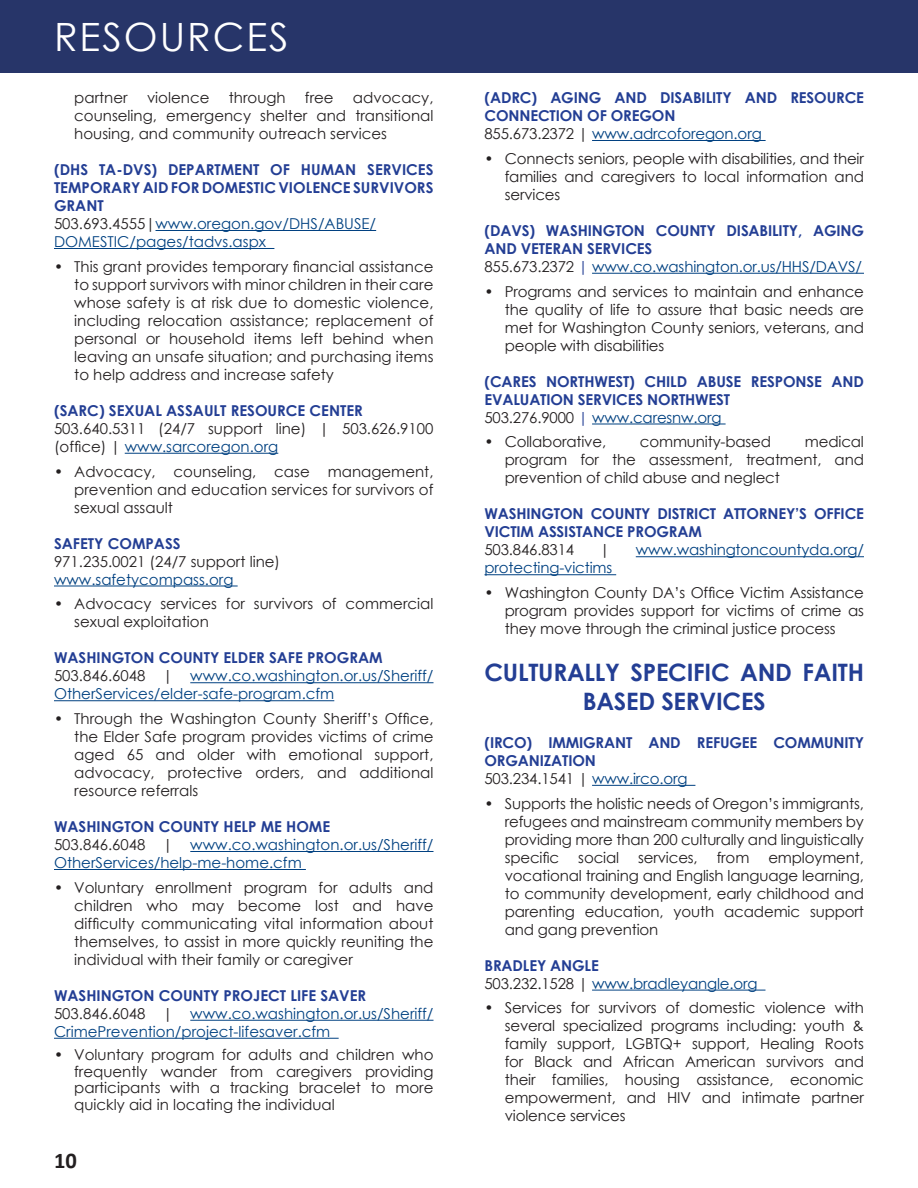
<style>
.page{position:relative;width:918px;height:1188px;background:#fff}
.page>*{position:absolute;margin:0;border:0;box-sizing:border-box;transform-origin:0 0}
.t1{font:39px "Century Gothic";letter-spacing:.05em;color:#fff}
.Bullet_Text{font:700 24px/28.8px "Century Gothic";letter-spacing:-.01em;color:#233e94;text-align:center}
.t2{font:700 22.5px "Calibri";color:#231f20}
.Bullet_Text-2{font:15px/18px "Century Gothic";color:#231f20;text-align:justify}
.Bullet_Text-3{font:700 15px/18px "Century Gothic";letter-spacing:-.01em;color:#233e94}
.Bullet_Text-4{font:15px/18px "Century Gothic";color:#014181}
.s1{color:#231f20}
.s2{color:#014181}
.s3{color:#233e94}
</style>
<div class="page">
<hr style="left:156px;top:230px;width:220px;height:1px;background:#014181">
<hr style="left:54px;top:248px;width:220px;height:1px;background:#014181">
<hr style="left:125px;top:453px;width:153px;height:1px;background:#014181">
<hr style="left:54px;top:586px;width:184px;height:1px;background:#014181">
<hr style="left:190px;top:682px;width:244px;height:1px;background:#014181">
<hr style="left:54px;top:700px;width:280px;height:1px;background:#014181">
<hr style="left:190px;top:851px;width:244px;height:1px;background:#014181">
<hr style="left:54px;top:869px;width:252px;height:1px;background:#014181">
<hr style="left:190px;top:1020px;width:244px;height:1px;background:#014181">
<hr style="left:54px;top:1038px;width:285px;height:1px;background:#014181">
<hr style="left:592px;top:140px;width:174px;height:1px;background:#014181">
<hr style="left:592px;top:273px;width:272px;height:1px;background:#014181">
<hr style="left:592px;top:424px;width:134px;height:1px;background:#014181">
<hr style="left:636px;top:556px;width:228px;height:1px;background:#014181">
<hr style="left:484px;top:574px;width:132px;height:1px;background:#014181">
<hr style="left:592px;top:785px;width:103px;height:1px;background:#014181">
<hr style="left:592px;top:990px;width:174px;height:1px;background:#014181">
<div style="left:0;top:0;width:918px;height:72px;background:#273569"></div>
<p class="t1" style="left:54px;top:10px;width:236px">RESOURCES</p>
<p class="Bullet_Text-2" style="left:74px;top:88px;width:55px">partner</p>
<p class="Bullet_Text-2" style="left:147px;top:88px;width:64px">violence</p>
<p class="Bullet_Text-2" style="left:229px;top:88px;width:58px">through</p>
<p class="Bullet_Text-2" style="left:305px;top:88px;width:30px">free</p>
<p class="Bullet_Text-2" style="left:74px;top:88px;width:361px;text-indent:279px">advocacy, counseling, emergency shelter and transitional housing, and community outreach services</p>
<p class="Bullet_Text-3" style="left:54px;top:160px;width:381px;text-align:justify">(DHS TA-DVS) DEPARTMENT OF HUMAN SERVICES TEMPORARY AID FOR DOMESTIC VIOLENCE SURVIVORS GRANT</p>
<p class="Bullet_Text-4" style="left:54px;top:214px;width:324px"><span class="s1">503.693.4555|</span>www.oregon.gov/DHS/ABUSE/<br>DOMESTIC/pages/tadvs.aspx</p>
<p class="Bullet_Text-2" style="left:74px;top:257px;width:361px;text-indent:-20px">• This grant provides temporary financial assistance to support survivors with minor children in their care whose safety is at risk due to domestic violence, including relocation assistance; replacement of personal or household items left behind when leaving an unsafe situation; and purchasing items to help address and increase safety</p>
<p class="Bullet_Text-3" style="left:54px;top:401px;width:311px">(SARC) SEXUAL ASSAULT RESOURCE CENTER</p>
<p class="Bullet_Text-2" style="left:54px;top:419px;width:381px">503.640.5311 (24/7 support line) | 503.626.9100 (office) | <span class="s2">www.sarcoregon.org</span></p>
<p class="Bullet_Text-2" style="left:74px;top:462px;width:361px;text-indent:-20px">• Advocacy, counseling, case management, prevention and education services for survivors of sexual assault</p>
<p class="Bullet_Text-3" style="left:54px;top:533px;width:128px">SAFETY COMPASS</p>
<p class="Bullet_Text-2" style="left:54px;top:552px;width:228px">971.235.0021 (24/7 support line)</p>
<p class="Bullet_Text-4" style="left:54px;top:570px;width:181px">www.safetycompass.org</p>
<p class="Bullet_Text-2" style="left:74px;top:595px;width:361px;text-indent:-20px">• Advocacy services for survivors of commercial sexual exploitation</p>
<p class="Bullet_Text-3" style="left:54px;top:648px;width:330px">WASHINGTON COUNTY ELDER SAFE PROGRAM</p>
<p class="Bullet_Text-4" style="left:54px;top:667px;width:381px"><span class="s1">503.846.6048 |</span> www.co.washington.or.us/Sheriff/<br>OtherServices/elder-safe-program.cfm</p>
<p class="Bullet_Text-2" style="left:74px;top:709px;width:361px;text-indent:-20px">• Through the Washington County Sheriff’s Office, the Elder Safe program provides victims of crime aged 65 and older with emotional support, advocacy, protective orders, and additional resource referrals</p>
<p class="Bullet_Text-3" style="left:54px;top:817px;width:278px">WASHINGTON COUNTY HELP ME HOME</p>
<p class="Bullet_Text-4" style="left:54px;top:835px;width:381px"><span class="s1">503.846.6048 |</span> www.co.washington.or.us/Sheriff/<br>OtherServices/help-me-home.cfm</p>
<p class="Bullet_Text-2" style="left:74px;top:878px;width:361px;text-indent:-20px">• Voluntary enrollment program for adults and children who may become lost and have difficulty communicating vital information about themselves, to assist in more quickly reuniting the individual with their family or caregiver</p>
<p class="Bullet_Text-3" style="left:54px;top:986px;width:314px">WASHINGTON COUNTY PROJECT LIFE SAVER</p>
<p class="Bullet_Text-4" style="left:54px;top:1004px;width:381px"><span class="s1">503.846.6048 |</span> www.co.washington.or.us/Sheriff/<br>CrimePrevention/project-lifesaver.cfm</p>
<p class="Bullet_Text-2" style="left:74px;top:1046px;width:361px;line-height:16.5px;text-indent:-20px">• Voluntary program for adults and children who frequently wander from caregivers providing participants with a tracking bracelet to more quickly aid in locating the individual</p>
<h3 class="t2" style="left:54px;top:1144px;width:24px">10</h3>
<p class="Bullet_Text-3" style="left:484px;top:88px;width:381px">(ADRC) AGING AND DISABILITY AND RESOURCE<br>CONNECTION OF OREGON</p>
<p class="Bullet_Text-4" style="left:484px;top:124px;width:279px"><span class="s1">855.673.2372 |</span> www.adrcoforegon.org</p>
<p class="Bullet_Text-2" style="left:505px;top:149px;width:361px;text-indent:-20px">• Connects seniors, people with disabilities, and their families and caregivers to local information and services</p>
<p class="Bullet_Text-3" style="left:484px;top:221px;width:381px">(DAVS) WASHINGTON COUNTY DISABILITY, AGING<br>AND VETERAN SERVICES</p>
<p class="Bullet_Text-4" style="left:484px;top:257px;width:379px"><span class="s1">855.673.2372</span> <span class="s3">|</span> www.co.washington.or.us/HHS/DAVS/</p>
<p class="Bullet_Text-2" style="left:505px;top:282px;width:361px;text-indent:-20px">• Programs and services to maintain and enhance the quality of life to assure that basic needs are met for Washington County seniors, veterans, and people with disabilities</p>
<p class="Bullet_Text-3" style="left:484px;top:371px;width:381px">(CARES NORTHWEST) CHILD ABUSE RESPONSE AND<br>EVALUATION SERVICES NORTHWEST</p>
<p class="Bullet_Text-4" style="left:484px;top:408px;width:239px"><span class="s1">503.276.9000</span> <span class="s3">|</span> www.caresnw.org</p>
<p class="Bullet_Text-2" style="left:484px;top:433px;width:123px">• Collaborative,</p>
<p class="Bullet_Text-2" style="left:640px;top:433px;width:133px">community-based</p>
<p class="Bullet_Text-2" style="left:505px;top:433px;width:361px;text-indent:300px">medical program for the assessment, treatment, and prevention of child abuse and neglect</p>
<p class="Bullet_Text-3" style="left:484px;top:504px;width:381px">WASHINGTON COUNTY DISTRICT ATTORNEY’S OFFICE<br>VICTIM ASSISTANCE PROGRAM</p>
<p class="Bullet_Text-2" style="left:484px;top:541px;width:91px">503.846.8314</p>
<p class="Bullet_Text-2" style="left:600px;top:541px;width:12px">|</p>
<p class="Bullet_Text-4" style="left:636px;top:541px;width:230px">www.washingtoncountyda.org/</p>
<p class="Bullet_Text-4" style="left:484px;top:559px;width:129px">protecting-victims</p>
<p class="Bullet_Text-2" style="left:505px;top:583px;width:361px;text-indent:-20px">• Washington County DA’s Office Victim Assistance program provides support for victims of crime as they move through the criminal justice process</p>
<p class="Bullet_Text" style="left:484px;top:657px;width:381px">CULTURALLY SPECIFIC AND FAITH<br>BASED SERVICES</p>
<p class="Bullet_Text-3" style="left:484px;top:733px;width:381px">(IRCO) IMMIGRANT AND REFUGEE COMMUNITY<br>ORGANIZATION</p>
<p class="Bullet_Text-2" style="left:484px;top:769px;width:205px">503.234.1541 | <span class="s2">www.irco.org</span></p>
<p class="Bullet_Text-2" style="left:505px;top:794px;width:361px;text-indent:-20px">• Supports the holistic needs of Oregon’s immigrants, refugees and mainstream community members by providing more than 200 culturally and linguistically specific</p>
<p class="Bullet_Text-2" style="left:578px;top:848px;width:42px">social</p>
<p class="Bullet_Text-2" style="left:638px;top:848px;width:61px">services,</p>
<p class="Bullet_Text-2" style="left:717px;top:848px;width:34px">from</p>
<p class="Bullet_Text-2" style="left:505px;top:848px;width:361px;text-indent:264px">employment, vocational training and English language learning, to community development, early childhood and parenting education, youth academic support and gang prevention</p>
<p class="Bullet_Text-3" style="left:484px;top:956px;width:116px">BRADLEY ANGLE</p>
<p class="Bullet_Text-4" style="left:484px;top:974px;width:275px"><span class="s1">503.232.1528 |</span> www.bradleyangle.org</p>
<p class="Bullet_Text-2" style="left:505px;top:999px;width:361px;text-indent:-20px">• Services for survivors of domestic violence with several specialized programs including: youth &amp; family support, LGBTQ+ support, Healing Roots for Black and African American survivors and their families, housing assistance, economic empowerment, and HIV and intimate partner violence services</p>
</div>
